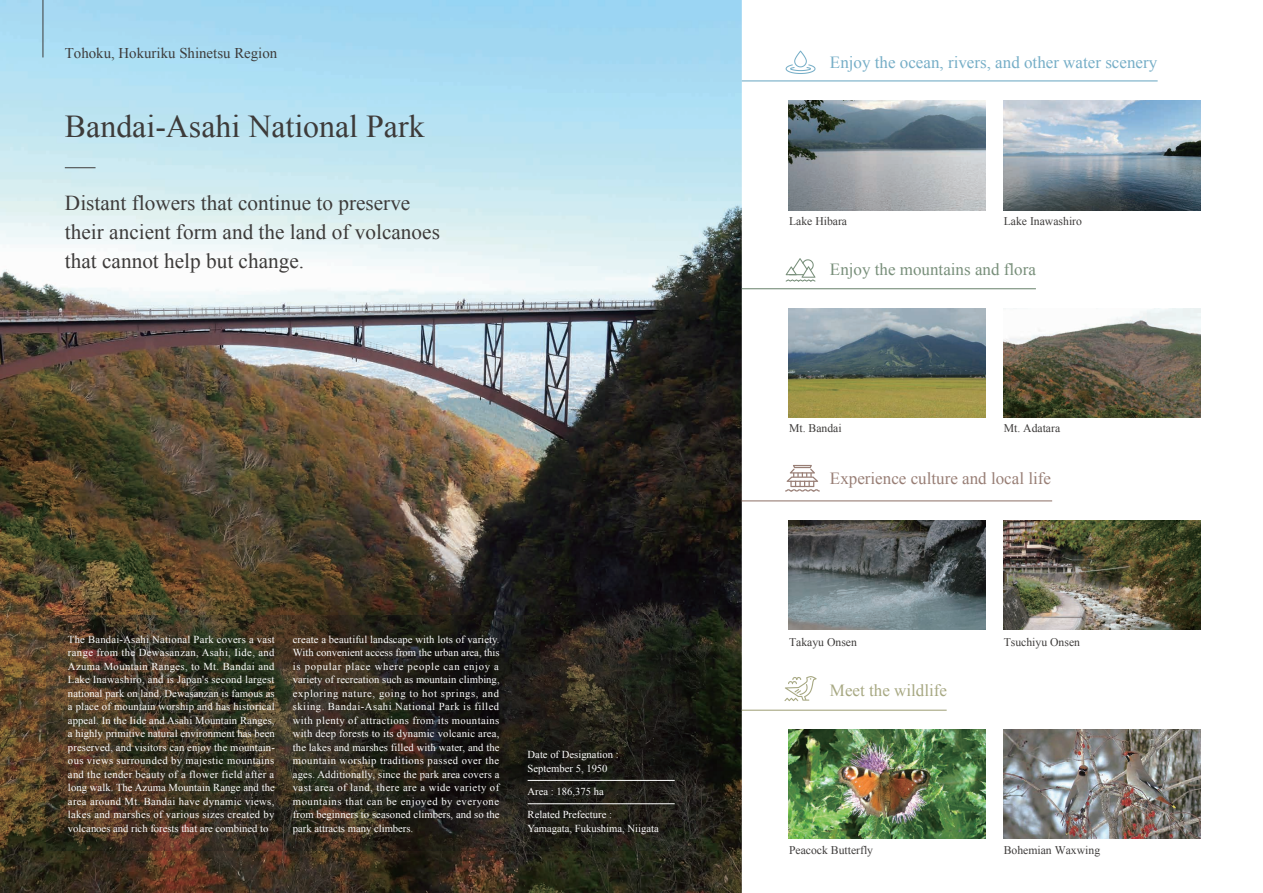
<style>
.page{position:relative;width:1263px;height:893px;background:#fff}
.page>*{position:absolute;margin:0;border:0;box-sizing:border-box;transform-origin:0 0}
.t1{font:31.95px "Times New Roman";color:#3d3b3a}
.t2{font:21.3px/28.8px "Times New Roman";color:#3d3b3a}
.t3{font:16.95px "Times New Roman";color:#76aec7}
.t4{font:16.95px "Times New Roman";color:#987e75}
.t5{font:16.95px "Times New Roman";color:#788f7a}
.t6{font:16.95px "Times New Roman";color:#a7a882}
.t7{font:14.85px "Times New Roman";color:#3d3b3a}
.t8{font:11.7px "Times New Roman";color:#3d3b3a}
.t9{font:10.65px/13.5px "Times New Roman";color:#fff;text-align:justify}
</style>
<div class="page">
<img style="left:0;top:0;width:742px;height:893px">
<img style="left:47px;top:615px;width:648px;height:235px">
<hr style="left:43px;top:0;width:1px;height:57px;background:#3d3b3a">
<hr style="left:65px;top:167px;width:31px;height:1px;background:#3d3b3a">
<hr style="left:528px;top:780px;width:147px;height:1px;background:#fff">
<hr style="left:528px;top:803px;width:147px;height:1px;background:#fff">
<img style="left:789px;top:101px;width:196px;height:109px">
<img style="left:1004px;top:101px;width:196px;height:109px">
<img style="left:789px;top:309px;width:196px;height:108px">
<img style="left:1004px;top:308px;width:196px;height:109px">
<img style="left:789px;top:520px;width:196px;height:109px">
<img style="left:1004px;top:520px;width:196px;height:109px">
<img style="left:789px;top:729px;width:196px;height:109px">
<img style="left:1004px;top:729px;width:196px;height:109px">
<svg style="left:786px;top:258px;width:29px;height:24px"></svg>
<svg style="left:784px;top:676px;width:33px;height:25px"></svg>
<hr style="left:742px;top:80px;width:416px;height:1px;background:#76aec7">
<hr style="left:742px;top:288px;width:294px;height:1px;background:#788f7a">
<hr style="left:742px;top:500px;width:310px;height:1px;background:#987e75">
<hr style="left:742px;top:710px;width:205px;height:1px;background:#a7a882">
<svg style="left:786px;top:51px;width:29px;height:23px"></svg>
<svg style="left:785px;top:465px;width:35px;height:27px"></svg>
<h3 class="t7" style="left:65px;top:43px;width:214px">Tohoku, Hokuriku Shinetsu Region</h3>
<h1 class="t1" style="left:65px;top:105px;width:361px">Bandai-Asahi National Park</h1>
<h2 class="t2" style="left:65px;top:188px;width:376px">Distant flowers that continue to preserve their ancient form and the land of volcanoes that cannot help but change.</h2>
<p class="t9" style="left:68px;top:632px;width:208px">The Bandai-Asahi National Park covers a vast range from the Dewasanzan, Asahi, Iide, and Azuma Mountain Ranges, to Mt. Bandai and Lake Inawashiro, and is Japan's second largest national park on land. Dewasanzan is famous as a place of mountain worship and has historical appeal. In the Iide and Asahi Mountain Ranges, a highly primitive natural environment has been preserved, and visitors can enjoy the mountain&shy;ous views surrounded by majestic mountains and the tender beauty of a flower field after a long walk. The Azuma Mountain Range and the area around Mt. Bandai have dynamic views, lakes and marshes of various sizes created by volcanoes and rich forests that are combined to</p>
<p class="t9" style="left:293px;top:632px;width:208px">create a beautiful landscape with lots of variety.<br>With convenient access from the urban area, this is popular place where people can enjoy a variety of recreation such as mountain climbing, exploring nature, going to hot springs, and skiing. Bandai-Asahi National Park is filled with plenty of attractions from its mountains with deep forests to its dynamic volcanic area, the lakes and marshes filled with water, and the mountain worship traditions passed over the ages. Additionally, since the park area covers a vast area of land, there are a wide variety of mountains that can be enjoyed by everyone from beginners to seasoned climbers, and so the park attracts many climbers.</p>
<p class="t9" style="left:528px;top:748px;width:93px">Date of Designation :</p>
<p class="t9" style="left:528px;top:761px;width:82px">September 5, 1950</p>
<p class="t9" style="left:528px;top:784px;width:78px">Area : 186,375 ha</p>
<p class="t9" style="left:528px;top:807px;width:133px;line-height:14.1px">Related Prefecture :<br>Yamagata, Fukushima, Niigata</p>
<h3 class="t3" style="left:830px;top:51px;width:329px">Enjoy the ocean, rivers, and other water scenery</h3>
<p class="t8" style="left:789px;top:214px;width:60px">Lake Hibara</p>
<p class="t8" style="left:1004px;top:214px;width:80px">Lake Inawashiro</p>
<h3 class="t5" style="left:830px;top:258px;width:207px">Enjoy the mountains and flora</h3>
<p class="t8" style="left:789px;top:421px;width:54px">Mt. Bandai</p>
<p class="t8" style="left:1004px;top:421px;width:58px">Mt. Adatara</p>
<h3 class="t4" style="left:830px;top:467px;width:223px">Experience culture and local life</h3>
<p class="t8" style="left:789px;top:634px;width:69px">Takayu Onsen</p>
<p class="t8" style="left:1004px;top:634px;width:78px">Tsuchiyu Onsen</p>
<h3 class="t6" style="left:830px;top:679px;width:119px">Meet the wildlife</h3>
<p class="t8" style="left:789px;top:842px;width:86px">Peacock Butterfly</p>
<p class="t8" style="left:1004px;top:842px;width:98px">Bohemian Waxwing</p>
</div>
